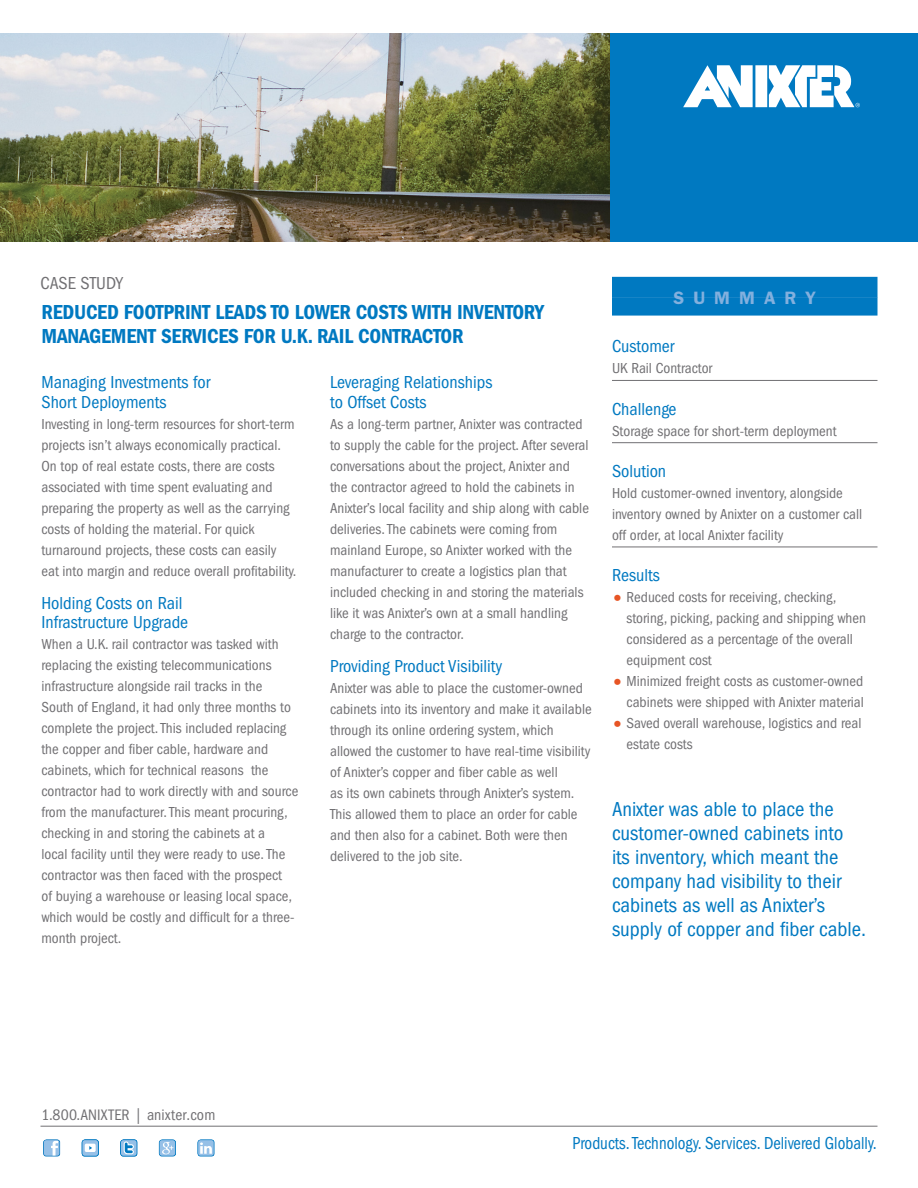
<style>
.page{position:relative;width:918px;height:1188px;background:#fff}
.page>*{position:absolute;margin:0;border:0;box-sizing:border-box;transform-origin:0 0}
.t1{font:condensed 21px/24px "ITC Franklin Gothic Std";color:#0079c1}
.t2{font:21px/24px "ITC Franklin Gothic Std Dm Cd";letter-spacing:-.01em;color:#0079c1}
.t3{font:condensed 18px/19.5px "ITC Franklin Gothic Std";color:#0079c1}
.t4{font:condensed 18px "ITC Franklin Gothic Std";color:#0079c1;scale:.93 1}
.t5{font:condensed 18px "ITC Franklin Gothic Std";color:#717073}
.t6{font:600 18px "ITC Franklin Gothic Std";letter-spacing:.5em;color:#83b0de}
.t7{font:condensed 15.75px "ITC Franklin Gothic Std";letter-spacing:.01em;color:#717073}
.t8{font:condensed 15px/21px "ITC Franklin Gothic Std";color:#717073}
.s1{font-family:"ITC Franklin Gothic Std Hvy";font-stretch:normal;font-size:18px;color:#e75525}
</style>
<div class="page">
<hr style="left:40px;top:1126px;width:838px;height:1px;background:#717073">
<svg style="left:43px;top:1139px;width:17px;height:18px"></svg>
<svg style="left:120px;top:1139px;width:17px;height:18px"></svg>
<svg style="left:82px;top:1139px;width:17px;height:18px"></svg>
<svg style="left:159px;top:1139px;width:17px;height:18px"></svg>
<svg style="left:197px;top:1139px;width:18px;height:18px"></svg>
<div style="left:609px;top:34px;width:309px;height:208px;background:#0079c1"></div>
<div style="left:755px;top:65px;width:12px;height:42px;background:#fff"></div>
<svg style="left:683px;top:65px;width:70px;height:42px"></svg>
<svg style="left:769px;top:65px;width:91px;height:42px"></svg>
<img style="left:0;top:34px;width:609px;height:208px">
<div style="left:612px;top:277px;width:266px;height:21px;background:#0079c1"></div>
<div style="left:612px;top:298px;width:266px;height:18px;background:#0079c1"></div>
<hr style="left:612px;top:380px;width:266px;height:1px;background:#717073">
<hr style="left:612px;top:442px;width:266px;height:1px;background:#717073">
<hr style="left:612px;top:547px;width:266px;height:1px;background:#717073">
<p class="t5" style="left:40px;top:273px;width:84px">CASE STUDY</p>
<h1 class="t2" style="left:41px;top:300px;width:504px">REDUCED FOOTPRINT LEADS TO LOWER COSTS WITH INVENTORY<br>MANAGEMENT SERVICES FOR U.K. RAIL CONTRACTOR</h1>
<p class="t3" style="left:41px;top:373px;width:170px">Managing Investments for<br>Short Deployments</p>
<p class="t8" style="left:41px;top:413px;width:257px">Investing in long-term resources for short-term projects isn’t always economically practical.<br>On top of real estate costs, there are costs associated with time spent evaluating and preparing the property as well as the carrying costs of holding the material. For quick turnaround projects, these costs can easily eat into margin and reduce overall profitability.</p>
<p class="t3" style="left:41px;top:593px;width:148px">Holding Costs on Rail<br>Infrastructure Upgrade</p>
<p class="t8" style="left:41px;top:634px;width:258px">When a U.K. rail contractor was tasked with replacing the existing telecommunications infrastructure alongside rail tracks in the<br>South of England, it had only three months to complete the project. This included replacing the copper and fiber cable, hardware and cabinets, which for technical reasons the contractor had to work directly with and source from the manufacturer. This meant procuring, checking in and storing the cabinets at a<br>local facility until they were ready to use. The contractor was then faced with the prospect<br>of buying a warehouse or leasing local space, which would be costly and difficult for a three&shy;month project.</p>
<p class="t3" style="left:330px;top:373px;width:164px">Leveraging Relationships to Offset Costs</p>
<p class="t8" style="left:330px;top:413px;width:260px">As a long-term partner, Anixter was contracted to supply the cable for the project. After several conversations about the project, Anixter and the contractor agreed to hold the cabinets in Anixter’s local facility and ship along with cable deliveries. The cabinets were coming from mainland Europe, so Anixter worked with the manufacturer to create a logistics plan that included checking in and storing the materials like it was Anixter’s own at a small handling charge to the contractor.</p>
<p class="t3" style="left:330px;top:656px;width:174px">Providing Product Visibility</p>
<p class="t8" style="left:330px;top:677px;width:263px">Anixter was able to place the customer-owned cabinets into its inventory and make it available through its online ordering system, which allowed the customer to have real-time visibility of Anixter’s copper and fiber cable as well<br>as its own cabinets through Anixter’s system.<br>This allowed them to place an order for cable and then also for a cabinet. Both were then delivered to the job site.</p>
<p class="t6" style="left:674px;top:287px;width:144px">SUMMARY</p>
<p class="t3" style="left:612px;top:337px;width:64px">Customer</p>
<p class="t8" style="left:612px;top:358px;width:102px">UK Rail Contractor</p>
<p class="t3" style="left:612px;top:399px;width:66px">Challenge</p>
<p class="t8" style="left:612px;top:420px;width:226px">Storage space for short-term deployment</p>
<p class="t3" style="left:612px;top:461px;width:56px">Solution</p>
<p class="t8" style="left:612px;top:482px;width:252px">Hold customer-owned inventory, alongside inventory owned by Anixter on a customer call off order, at local Anixter facility</p>
<p class="t3" style="left:612px;top:566px;width:49px">Results</p>
<p class="t8" style="left:627px;top:587px;width:241px;text-indent:-15px"><span class="s1">•</span> Reduced costs for receiving, checking, storing, picking, packing and shipping when considered as a percentage of the overall equipment cost</p>
<p class="t8" style="left:612px;top:671px;width:253px;text-align:right"><span class="s1">•</span> Minimized freight costs as customer-owned cabinets were shipped with Anixter material</p>
<p class="t8" style="left:627px;top:713px;width:236px;text-indent:-15px"><span class="s1">•</span> Saved overall warehouse, logistics and real estate costs</p>
<h1 class="t1" style="left:612px;top:798px;width:256px">Anixter was able to place the customer-owned cabinets into its inventory, which meant the company had visibility to their cabinets as well as Anixter’s supply of copper and fiber cable.</h1>
<p class="t7" style="left:41px;top:1106px;width:175px">1.800.ANIXTER | anixter.com</p>
<p class="t4" style="left:572px;top:1133px;width:329px">Products. Technology. Services. Delivered Globally.</p>
</div>
